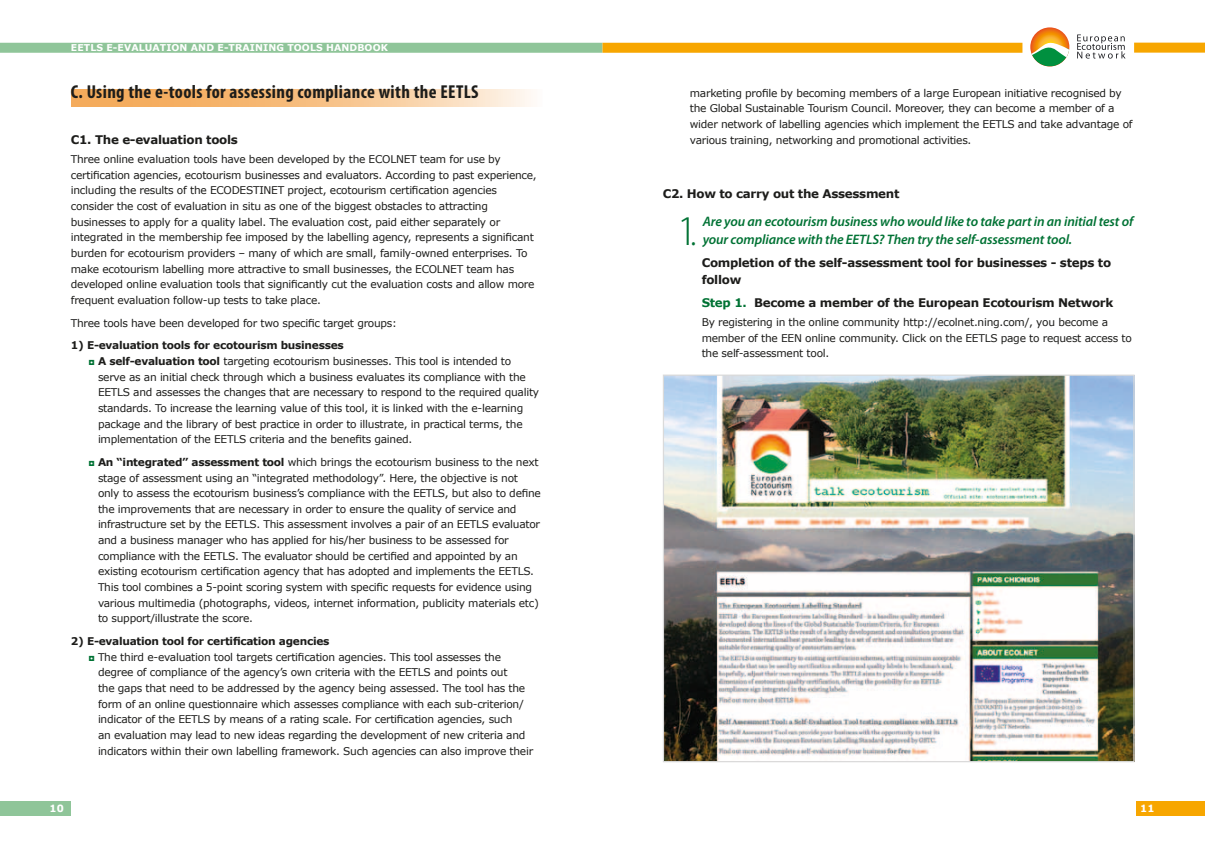
<style>
.page{position:relative;width:1205px;height:851px;background:#fff}
.page>*{position:absolute;margin:0;border:0;box-sizing:border-box;transform-origin:0 0}
.t1{font:300 42.5px "Myriad Pro";color:#007234}
.t2{font:700 condensed 18.75px "Myriad Pro";letter-spacing:.02em;color:#1d1d1b}
.t3{font:italic 600 13.75px/17.5px "Myriad Pro";letter-spacing:-.01em;color:#007234}
.t4{font:700 11.88px/16.2px "Verdana";letter-spacing:-.025em;color:#1d1d1b}
.t5{font:10.62px/15.6px "Verdana";letter-spacing:-.025em;color:#1d1d1b}
.t6{font:700 10.62px "Verdana";letter-spacing:-.025em;color:#1d1d1b}
.t7{font:700 10px "Verdana";color:#fff}
.t8{font:700 9.38px "Verdana";letter-spacing:.01em;color:#fff}
.s1{font-family:"Arial";color:#007234}
.s2{font-weight:700}
.s3{font-size:36.25px}
.s4{color:#007234}
</style>
<div class="page">
<svg style="left:71px;top:89px;width:460px;height:17px;background:#f7c38c"></svg>
<img style="left:665px;top:376px;width:467px;height:384px">
<div style="left:0;top:43px;width:602px;height:10px;background:#8fc599"></div>
<div style="left:602px;top:43px;width:420px;height:10px;background:#f7a600"></div>
<div style="left:1134px;top:43px;width:71px;height:10px;background:#f7a600"></div>
<div style="left:0;top:801px;width:71px;height:14px;background:#8fc599"></div>
<div style="left:1137px;top:801px;width:68px;height:14px;background:#f7a600"></div>
<svg style="left:1077px;top:34px;width:48px;height:25px"></svg>
<svg style="left:1030px;top:27px;width:39px;height:39px"></svg>
<svg style="left:1030px;top:40px;width:39px;height:26px"></svg>
<p class="t8" style="left:71px;top:41px;width:109px">EETLS e-evaluation</p>
<p class="t8" style="left:191px;top:41px;width:105px">an d e-train ing tools</p>
<p class="t8" style="left:326px;top:41px;width:63px">HANDBOOK</p>
<h2 class="t2" style="left:71px;top:80px;width:409px">C. Using the e-tools for assessing compliance with the EETLS</h2>
<p class="t4" style="left:71px;top:131px;width:168px">C1. The e-evaluation tools</p>
<p class="t5" style="left:71px;top:151px;width:467px">Three online evaluation tools have been developed by the ECOLNET team for use by certification agencies, ecotourism businesses and evaluators. According to past experience, including the results of the ECODESTINET project, ecotourism certification agencies consider the cost of evaluation in situ as one of the biggest obstacles to attracting businesses to apply for a quality label. The evaluation cost, paid either separately or integrated in the membership fee imposed by the labelling agency, represents a significant burden for ecotourism providers – many of which are small, family-owned enterprises. To make ecotourism labelling more attractive to small businesses, the ECOLNET team has developed online evaluation tools that significantly cut the evaluation costs and allow more frequent evaluation follow-up tests to take place.</p>
<p class="t5" style="left:71px;top:315px;width:328px">Three tools have been developed for two specific target groups:</p>
<p class="t6" style="left:71px;top:338px;width:274px">1) E-evaluation tools for ecotourism businesses</p>
<p class="t5" style="left:88px;top:353px;width:424px"><span class="s1">◘</span> <span class="s2">A self-evaluation tool</span> targeting ecotourism businesses. This tool is intended to</p>
<p class="t5" style="left:98px;top:369px;width:429px">serve as an initial check through which a business evaluates its compliance with the</p>
<p class="t5" style="left:98px;top:384px;width:443px">EETLS and assesses the changes that are necessary to respond to the required quality</p>
<p class="t5" style="left:98px;top:400px;width:427px">standards. To increase the learning value of this tool, it is linked with the e-learning</p>
<p class="t5" style="left:98px;top:415px;width:426px">package and the library of best practice in order to illustrate, in practical terms, the</p>
<p class="t5" style="left:98px;top:431px;width:316px">implementation of the EETLS criteria and the benefits gained.</p>
<p class="t5" style="left:98px;top:454px;width:444px;text-indent:-10px"><span class="s1">◘</span> <span class="s2">An “integrated” assessment tool</span> which brings the ecotourism business to the next stage of assessment using an “integrated methodology”. Here, the objective is not only to assess the ecotourism business’s compliance with the EETLS, but also to define the improvements that are necessary in order to ensure the quality of service and infrastructure set by the EETLS. This assessment involves a pair of an EETLS evaluator and a business manager who has applied for his/her business to be assessed for compliance with the EETLS. The evaluator should be certified and appointed by an existing ecotourism certification agency that has adopted and implements the EETLS.<br>This tool combines a 5-point scoring system with specific requests for evidence using various multimedia (photographs, videos, internet information, publicity materials etc) to support/illustrate the score.</p>
<p class="t6" style="left:71px;top:633px;width:260px">2) E-evaluation tool for certification agencies</p>
<p class="t5" style="left:88px;top:648px;width:414px"><span class="s1">◘</span> The third e-evaluation tool targets certification agencies. This tool assesses the</p>
<p class="t5" style="left:98px;top:664px;width:411px">degree of compliance of the agency’s own criteria with the EETLS and points out</p>
<p class="t5" style="left:98px;top:680px;width:429px">the gaps that need to be addressed by the agency being assessed. The tool has the</p>
<p class="t5" style="left:98px;top:695px;width:427px">form of an online questionnaire which assesses compliance with each sub-criterion/</p>
<p class="t5" style="left:98px;top:711px;width:416px">indicator of the EETLS by means of a rating scale. For certification agencies, such</p>
<p class="t5" style="left:98px;top:727px;width:429px">an evaluation may lead to new ideas regarding the development of new criteria and</p>
<p class="t5" style="left:98px;top:742px;width:437px">indicators within their own labelling framework. Such agencies can also improve their</p>
<p class="t5" style="left:690px;top:85px;width:444px">marketing profile by becoming members of a large European initiative recognised by the Global Sustainable Tourism Council. Moreover, they can become a member of a wider network of labelling agencies which implement the EETLS and take advantage of various training, networking and promotional activities.</p>
<p class="t4" style="left:663px;top:185px;width:238px">C2. How to carry out the Assessment</p>
<h1 class="t1" style="left:677px;top:205px;width:22px">1<span class="s3">.</span></h1>
<p class="t3" style="left:703px;top:213px;width:432px">Are you an ecotourism business who would like to take part in an initial test of your compliance with the EETLS? Then try the self-assessment tool.</p>
<p class="t4" style="left:702px;top:254px;width:411px">Completion of the self-assessment tool for businesses - steps to follow</p>
<p class="t4" style="left:702px;top:294px;width:413px"><span class="s4">Step 1.</span> Become a member of the European Ecotourism Network</p>
<p class="t5" style="left:702px;top:314px;width:431px">By registering in the online community http://ecolnet.ning.com/, you become a member of the EEN online community. Click on the EETLS page to request access to the self-assessment tool.</p>
<p class="t7" style="left:50px;top:801px;width:16px">10</p>
<p class="t7" style="left:1140px;top:801px;width:16px">11</p>
</div>
